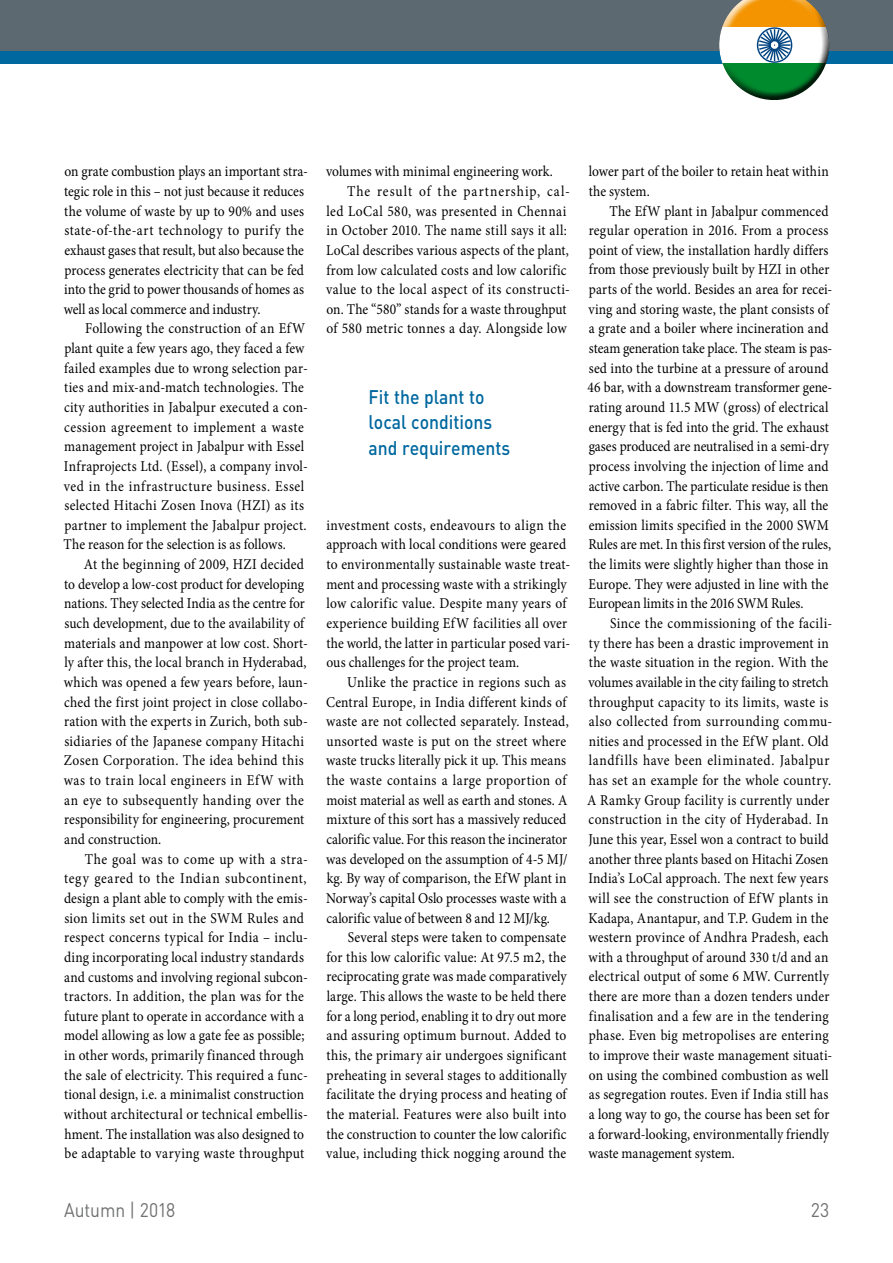
<style>
.page{position:relative;width:893px;height:1263px;background:#fff}
.page>*{position:absolute;margin:0;border:0;box-sizing:border-box;transform-origin:0 0}
.t1{font:500 19.5px/25.5px "DINOT";color:#00689f;scale:.9 1}
.t2{font:19.5px "DINOT";letter-spacing:-.005em;color:#707172;scale:.9 1}
.t3{font:15px/19.6px "Minion Pro";letter-spacing:.015em;color:#000;scale:.9 1}
.t4{font:15px "Minion Pro";letter-spacing:.065em;color:#000;scale:.9 1}
</style>
<div class="page">
<div style="left:0;top:51px;width:893px;height:13px;background:#00689f"></div>
<div style="left:0;top:0;width:893px;height:51px;background:#5d6970"></div>
<div style="left:718px;top:0;width:110px;height:76px;background:#fff;opacity:.9"></div>
<div style="left:719px;top:7px;width:113px;height:95px;background:#000;opacity:.8"></div>
<p class="t3" style="left:64px;top:162px;width:273px">on grate combustion plays an important stra&shy;tegic role in this – not just because it reduces the volume of waste by up to 90% and uses state-of-the-art technology to purify the exhaust gases that result, but also because the process generates electricity that can be fed into the grid to power thousands of homes as well as local commerce and industry.</p>
<p class="t3" style="left:64px;top:319px;width:273px;text-indent:22px">Following the construction of an EfW plant quite a few years ago, they faced a few failed examples due to wrong selection par&shy;ties and mix-and-match technologies. The city authorities in Jabalpur executed a con&shy;cession agreement to implement a waste management project in Jabalpur with Essel Infraprojects Ltd. (Essel), a company invol&shy;ved in the infrastructure business. Essel selected Hitachi Zosen Inova (HZI) as its partner to implement the Jabalpur project.<br>The reason for the selection is as follows.</p>
<p class="t3" style="left:64px;top:554px;width:273px;text-indent:20px">At the beginning of 2009, HZI decided to develop a low-cost product for developing nations. They selected India as the centre for such development, due to the availability of materials and manpower at low cost. Short&shy;ly after this, the local branch in Hyderabad, which was opened a few years before, laun&shy;ched the first joint project in close collabo&shy;ration with the experts in Zurich, both sub&shy;sidiaries of the Japanese company Hitachi Zosen Corporation. The idea behind this was to train local engineers in EfW with an eye to subsequently handing over the responsibility for engineering, procurement and construction.</p>
<p class="t3" style="left:64px;top:849px;width:273px;text-indent:21px">The goal was to come up with a stra&shy;tegy geared to the Indian subcontinent, design a plant able to comply with the emis&shy;sion limits set out in the SWM Rules and respect concerns typical for India – inclu&shy;ding incorporating local industry standards and customs and involving regional subcon&shy;tractors. In addition, the plan was for the future plant to operate in accordance with a model allowing as low a gate fee as possible; in other words, primarily financed through the sale of electricity. This required a func&shy;tional design, i.e. a minimalist construction without architectural or technical embellis&shy;hment. The installation was also designed to be adaptable to varying waste throughput</p>
<p class="t3" style="left:326px;top:162px;width:253px">volumes with minimal engineering work.</p>
<p class="t4" style="left:347px;top:181px;width:249px">The result of the partnership, cal-</p>
<p class="t3" style="left:327px;top:201px;width:268px">led LoCal 580, was presented in Chennai</p>
<p class="t3" style="left:326px;top:221px;width:269px">in October 2010. The name still says it all:</p>
<p class="t3" style="left:326px;top:240px;width:271px">LoCal describes various aspects of the plant,</p>
<p class="t3" style="left:326px;top:260px;width:268px">from low calculated costs and low calorific</p>
<p class="t3" style="left:326px;top:280px;width:273px">value to the local aspect of its constructi-</p>
<p class="t3" style="left:327px;top:299px;width:268px">on. The “580” stands for a waste throughput</p>
<p class="t3" style="left:327px;top:319px;width:268px">of 580 metric tonnes a day. Alongside low</p>
<h1 class="t1" style="left:369px;top:383px;width:159px">Fit the plant to local conditions and requirements</h1>
<p class="t3" style="left:326px;top:515px;width:272px">investment costs, endeavours to align the approach with local conditions were geared to environmentally sustainable waste treat&shy;ment and processing waste with a strikingly low calorific value. Despite many years of experience building EfW facilities all over the world, the latter in particular posed vari&shy;ous challenges for the project team.</p>
<p class="t3" style="left:326px;top:672px;width:271px;text-indent:21px">Unlike the practice in regions such as Central Europe, in India different kinds of waste are not collected separately. Instead, unsorted waste is put on the street where waste trucks literally pick it up. This means the waste contains a large proportion of moist material as well as earth and stones. A mixture of this sort has a massively reduced calorific value. For this reason the incinerator was developed on the assumption of 4-5 MJ/ kg. By way of comparison, the EfW plant in Norway’s capital Oslo processes waste with a calorific value of between 8 and 12 MJ/kg.</p>
<p class="t3" style="left:326px;top:928px;width:269px;text-align:justify;text-indent:22px">Several steps were taken to compensate for this low calorific value: At 97.5 m2, the reciprocating grate was made comparatively large. This allows the waste to be held there for a long period, enabling it to dry out more and assuring optimum burnout. Added to this, the primary air undergoes significant preheating in several stages to additionally facilitate the drying process and heating of the material. Features were also built into the construction to counter the low calorific value, including thick nogging around the</p>
<p class="t3" style="left:589px;top:162px;width:268px">lower part of the boiler to retain heat within the system.</p>
<p class="t3" style="left:588px;top:201px;width:273px;text-indent:22px">The EfW plant in Jabalpur commenced regular operation in 2016. From a process point of view, the installation hardly differs from those previously built by HZI in other parts of the world. Besides an area for recei&shy;ving and storing waste, the plant consists of a grate and a boiler where incineration and steam generation take place. The steam is pas&shy;sed into the turbine at a pressure of around 46 bar, with a downstream transformer gene&shy;rating around 11.5 MW (gross) of electrical energy that is fed into the grid. The exhaust gases produced are neutralised in a semi-dry process involving the injection of lime and active carbon. The particulate residue is then removed in a fabric filter. This way, all the emission limits specified in the 2000 SWM Rules are met. In this first version of the rules, the limits were slightly higher than those in Europe. They were adjusted in line with the European limits in the 2016 SWM Rules.</p>
<p class="t3" style="left:587px;top:613px;width:274px;text-indent:23px">Since the commissioning of the facili&shy;ty there has been a drastic improvement in the waste situation in the region. With the volumes available in the city failing to stretch throughput capacity to its limits, waste is also collected from surrounding commu&shy;nities and processed in the EfW plant. Old landfills have been eliminated. Jabalpur has set an example for the whole country.<br>A Ramky Group facility is currently under construction in the city of Hyderabad. In June this year, Essel won a contract to build another three plants based on Hitachi Zosen India’s LoCal approach. The next few years will see the construction of EfW plants in Kadapa, Anantapur, and T.P. Gudem in the western province of Andhra Pradesh, each with a throughput of around 330 t/d and an electrical output of some 6 MW. Currently there are more than a dozen tenders under finalisation and a few are in the tendering phase. Even big metropolises are entering to improve their waste management situati&shy;on using the combined combustion as well as segregation routes. Even if India still has a long way to go, the course has been set for a forward-looking, environmentally friendly waste management system.</p>
<h1 class="t2" style="left:64px;top:1198px;width:125px">Autumn | 2018</h1>
<h1 class="t2" style="left:811px;top:1198px;width:22px">23</h1>
</div>
